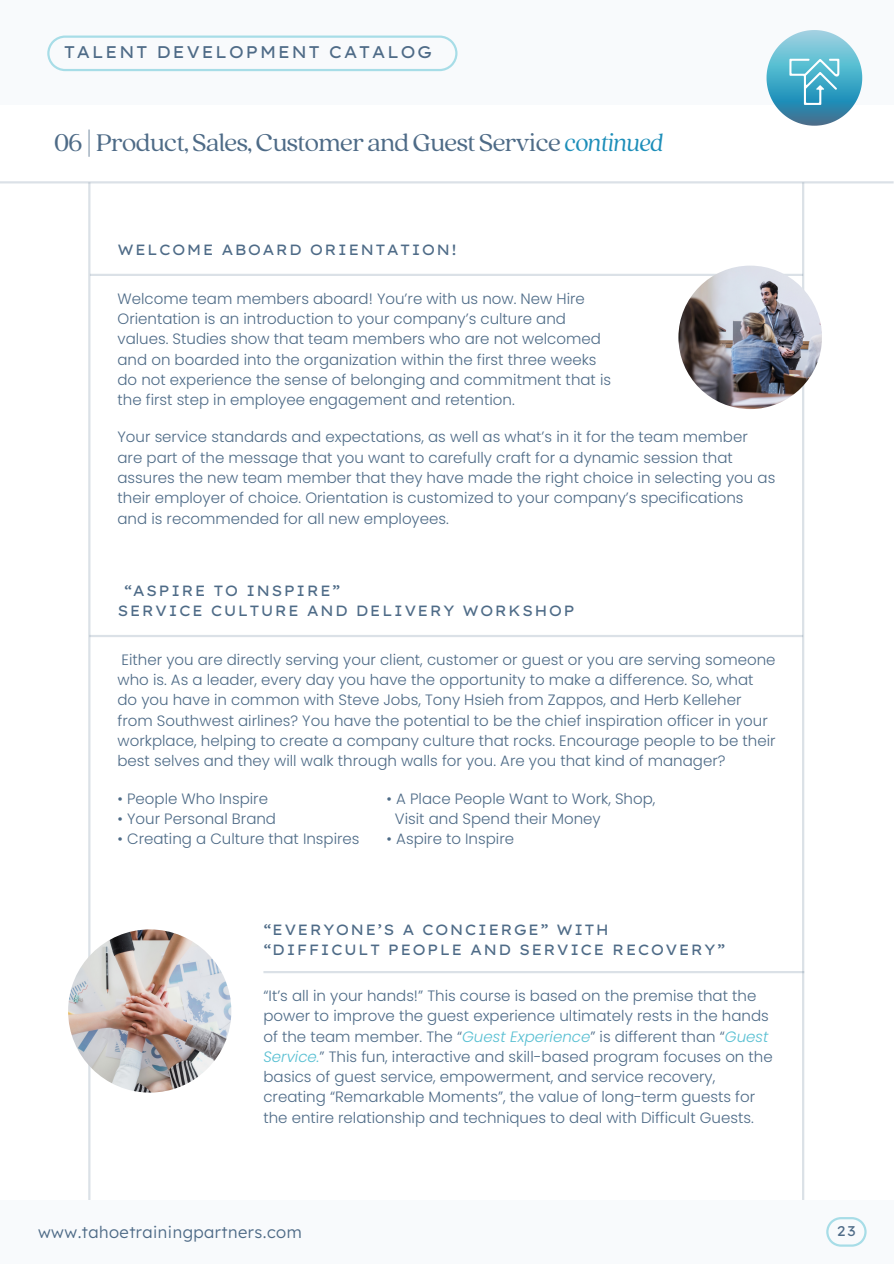
<style>
.page{position:relative;width:894px;height:1264px;background:#fff}
.page>*{position:absolute;margin:0;border:0;box-sizing:border-box;transform-origin:0 0}
.t1{font:26.85px "Quincy CF";letter-spacing:-.02em;color:#4e6b87}
.t2{font:16.95px "Lexend Exa";letter-spacing:.08em;color:#4e6b87}
.t3{font:300 16.5px "Lexend";letter-spacing:.03em;color:#4e6b87}
.t4{font:300 15px/20.2px "Poppins";color:#4e6b87}
.t5{font:14.85px/20.2px "Lexend Exa";letter-spacing:.08em;color:#4e6b87}
.t6{font:14.1px "Lexend Exa";color:#4e6b87}
.s1{font-style:italic;color:#1d8eb9}
.s2{font-style:italic;color:#57bfd2}
</style>
<div class="page">
<hr style="left:88px;top:182px;width:2px;height:1018px;background:#4e6b87">
<hr style="left:801px;top:182px;width:3px;height:1018px;background:#4e6b87">
<div style="left:0;top:1200px;width:893px;height:63px;background:#f8fafc"></div>
<svg style="left:826px;top:1217px;width:40px;height:29px"></svg>
<div style="left:0;top:0;width:893px;height:104px;background:#f8fafc"></div>
<svg style="left:47px;top:35px;width:410px;height:36px"></svg>
<svg style="left:766px;top:30px;width:96px;height:96px"></svg>
<hr style="left:0;top:181px;width:893px;height:2px;background:#4e6b87">
<hr style="left:90px;top:274px;width:712px;height:2px;background:#4e6b87">
<img style="left:678px;top:265px;width:143px;height:144px;border-radius:50%">
<hr style="left:89px;top:635px;width:713px;height:2px;background:#4e6b87">
<img style="left:68px;top:929px;width:163px;height:163px;border-radius:50%">
<hr style="left:263px;top:971px;width:541px;height:2px;background:#4e6b87">
<h2 class="t2" style="left:64px;top:41px;width:370px">TALENT DEVELOPMENT CATALOG</h2>
<h3 class="t1" style="left:54px;top:125px;width:610px">06 | Product, Sales, Customer and Guest Service <span class="s1">continued</span></h3>
<p class="t5" style="left:117px;top:239px;width:341px">WELCOME ABOARD ORIENTATION!</p>
<h4 class="t4" style="left:117px;top:288px;width:495px">Welcome team members aboard! You’re with us now. New Hire Orientation is an introduction to your company’s culture and values. Studies show that team members who are not welcomed and on boarded into the organization within the first three weeks do not experience the sense of belonging and commitment that is the first step in employee engagement and retention.</h4>
<p class="t4" style="left:117px;top:427px;width:659px">Your service standards and expectations, as well as what’s in it for the team member are part of the message that you want to carefully craft for a dynamic session that assures the new team member that they have made the right choice in selecting you as their employer of choice. Orientation is customized to your company’s specifications and is recommended for all new employees.</p>
<p class="t5" style="left:117px;top:580px;width:458px;text-indent:7px">“ASPIRE TO INSPIRE”<br>SERVICE CULTURE AND DELIVERY WORKSHOP</p>
<h4 class="t4" style="left:117px;top:649px;width:659px">Either you are directly serving your client, customer or guest or you are serving someone who is. As a leader, every day you have the opportunity to make a difference. So, what do you have in common with Steve Jobs, Tony Hsieh from Zappos, and Herb Kelleher from Southwest airlines? You have the potential to be the chief inspiration officer in your workplace, helping to create a company culture that rocks. Encourage people to be their best selves and they will walk through walls for you. Are you that kind of manager?</h4>
<p class="t4" style="left:117px;top:788px;width:152px">• People Who Inspire</p>
<p class="t4" style="left:117px;top:808px;width:160px">• Your Personal Brand</p>
<p class="t4" style="left:117px;top:828px;width:243px">• Creating a Culture that Inspires</p>
<p class="t4" style="left:386px;top:788px;width:270px">• A Place People Want to Work, Shop,</p>
<p class="t4" style="left:395px;top:808px;width:207px">Visit and Spend their Money</p>
<p class="t4" style="left:386px;top:828px;width:129px">• Aspire to Inspire</p>
<p class="t5" style="left:263px;top:919px;width:463px">“EVERYONE’S A CONCIERGE” WITH “DIFFICULT PEOPLE AND SERVICE RECOVERY”</p>
<p class="t4" style="left:263px;top:985px;width:510px">“It’s all in your hands!” This course is based on the premise that the power to improve the guest experience ultimately rests in the hands of the team member. The “<span class="s2">Guest Experience</span>” is different than “<span class="s2">Guest Service.</span>” This fun, interactive and skill-based program focuses on the basics of guest service, empowerment, and service recovery, creating “Remarkable Moments”, the value of long-term guests for the entire relationship and techniques to deal with Difficult Guests.</p>
<h1 class="t3" style="left:38px;top:1220px;width:265px">www.tahoetrainingpartners.com</h1>
<p class="t6" style="left:836px;top:1221px;width:20px">23</p>
</div>
